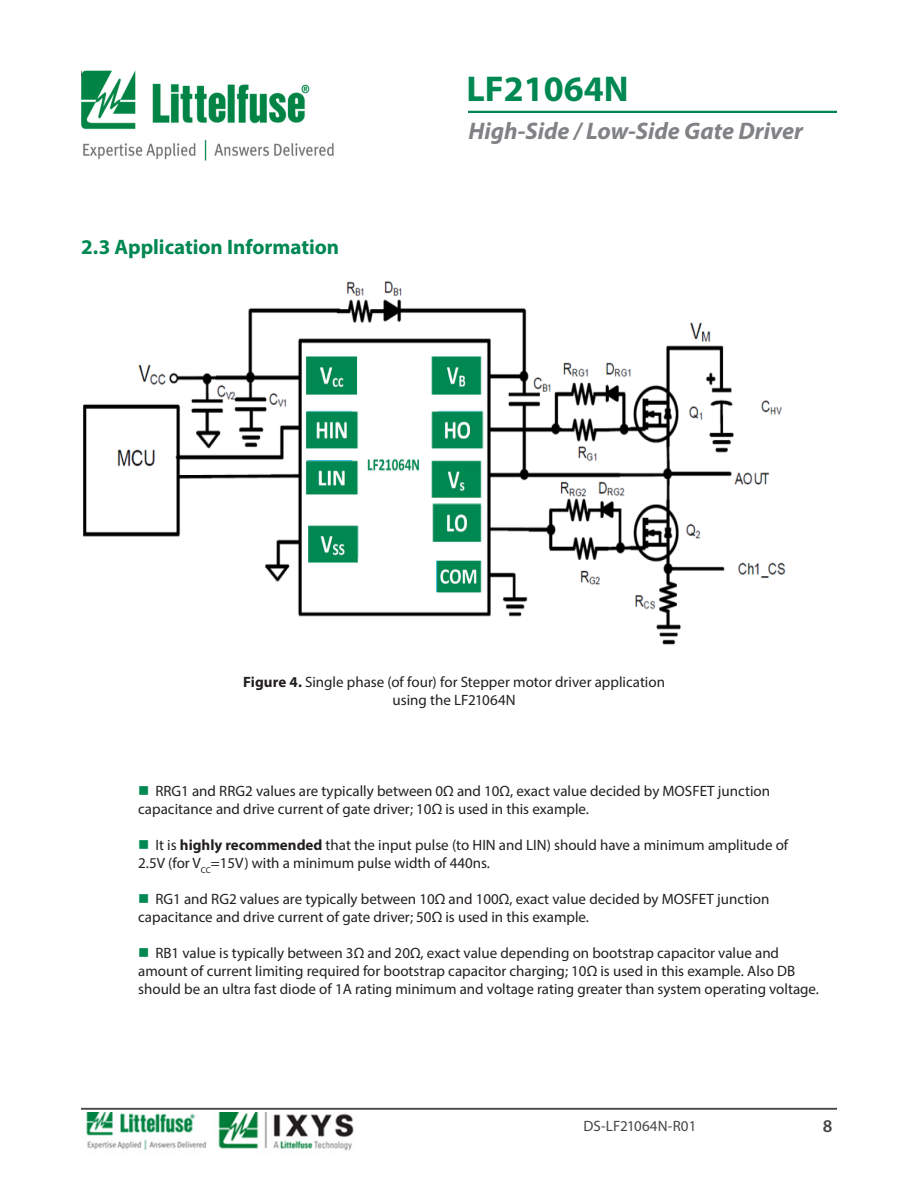
<style>
.page{position:relative;width:918px;height:1188px;background:#fff}
.page>*{position:absolute;margin:0;border:0;box-sizing:border-box;transform-origin:0 0}
.t1{font:700 36px "Myriad Pro";color:#008852}
.t2{font:italic 700 24px "Myriad Pro";color:#808285}
.Text_Body{font:700 21px "Myriad Pro";color:#008852}
.t3{font:600 18px "Myriad Pro";color:#454647}
.Text_Body-2{font:15px/18px "Myriad Pro";color:#231f20}
.t4{font:15px "Myriad Pro";color:#464547}
.s1{font-weight:700}
.s2{color:#008852}
</style>
<div class="page">
<img style="left:81px;top:70px;width:253px;height:91px">
<hr style="left:468px;top:111px;width:369px;height:2px;background:#008852">
<hr style="left:81px;top:1108px;width:756px;height:2px;background:#454647">
<img style="left:86px;top:1112px;width:268px;height:39px">
<img style="left:83px;top:281px;width:703px;height:364px">
<p class="Text_Body" style="left:81px;top:233px;width:260px">2.3 Application Information</p>
<h1 class="t1" style="left:466px;top:65px;width:164px">LF21064N</h1>
<h2 class="t2" style="left:468px;top:115px;width:336px">High-Side / Low-Side Gate Driver</h2>
<p class="Text_Body-2" style="left:243px;top:673px;width:423px;text-align:center"><span class="s1">Figure 4.</span> Single phase (of four) for Stepper motor driver application using the LF21064N</p>
<p class="Text_Body-2" style="left:138px;top:781px;width:633px"><span class="s2">■</span> RRG1 and RRG2 values are typically between 0Ω and 10Ω, exact value decided by MOSFET junction capacitance and drive current of gate driver; 10Ω is used in this example.</p>
<p class="Text_Body-2" style="left:138px;top:835px;width:652px"><span class="s2">■</span> It is <span class="s1">highly recommended</span> that the input pulse (to HIN and LIN) should have a minimum amplitude of</p>
<p class="Text_Body-2" style="left:138px;top:853px;width:353px">2.5V (for V<sub>CC</sub>=15V) with a minimum pulse width of 440ns.</p>
<p class="Text_Body-2" style="left:138px;top:889px;width:633px"><span class="s2">■</span> RG1 and RG2 values are typically between 10Ω and 100Ω, exact value decided by MOSFET junction capacitance and drive current of gate driver; 50Ω is used in this example.</p>
<p class="Text_Body-2" style="left:138px;top:943px;width:682px"><span class="s2">■</span> RB1 value is typically between 3Ω and 20Ω, exact value depending on bootstrap capacitor value and amount of current limiting required for bootstrap capacitor charging; 10Ω is used in this example. Also DB should be an ultra fast diode of 1A rating minimum and voltage rating greater than system operating voltage.</p>
<p class="t4" style="left:584px;top:1117px;width:115px">DS-LF21064N-R01</p>
<p class="t3" style="left:823px;top:1114px;width:11px">8</p>
</div>
